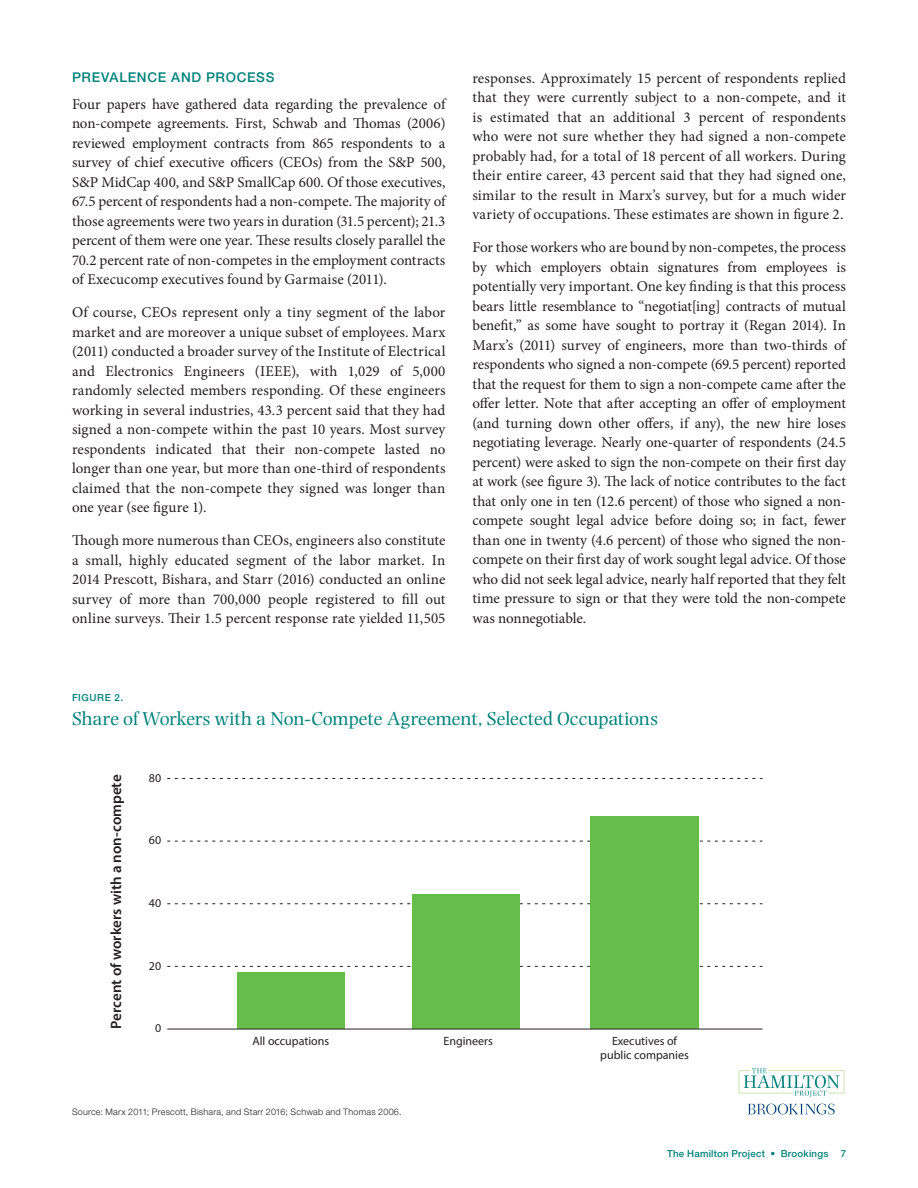
<style>
.page{position:relative;width:918px;height:1188px;background:#fff}
.page>*{position:absolute;margin:0;border:0;box-sizing:border-box;transform-origin:0 0}
.t1{font:19.5px "Photina MT Std";letter-spacing:-.005em;color:#00827a}
.t2{font:15px/19.5px "Minion Pro";color:#231f20;text-align:justify}
.t3{font:600 15px "Myriad Pro";color:#231f20}
.t4{font:500 13.5px "Helvetica Neue LT Std";letter-spacing:.05em;color:#00827a}
.t5{font:12px/14.4px "Myriad Pro";color:#231f20;text-align:center}
.t6{font:500 9.75px "Helvetica Neue LT Std";letter-spacing:.025em;color:#00827a}
.t7{font:300 9px "Helvetica Neue LT Std";letter-spacing:.025em;color:#231f20}
</style>
<div class="page">
<svg style="left:748px;top:1104px;width:87px;height:10px"></svg>
<svg style="left:739px;top:1068px;width:105px;height:29px"></svg>
<svg style="left:167px;top:966px;width:595px;height:1px"></svg>
<svg style="left:167px;top:903px;width:595px;height:1px"></svg>
<svg style="left:167px;top:841px;width:595px;height:1px"></svg>
<svg style="left:167px;top:778px;width:595px;height:1px"></svg>
<div style="left:590px;top:816px;width:109px;height:213px;background:#67bd4a"></div>
<div style="left:412px;top:894px;width:108px;height:135px;background:#67bd4a"></div>
<div style="left:237px;top:973px;width:108px;height:56px;background:#67bd4a"></div>
<hr style="left:167px;top:1029px;width:595px;height:1px;background:#231f20">
<p class="t4" style="left:72px;top:69px;width:204px">PREVALENCE AND PROCESS</p>
<p class="t2" style="left:72px;top:94px;width:375px">Four papers have gathered data regarding the prevalence of non-compete agreements. First, Schwab and Thomas (2006) reviewed employment contracts from 865 respondents to a survey of chief executive officers (CEOs) from the S&amp;P 500, S&amp;P MidCap 400, and S&amp;P SmallCap 600. Of those executives, 67.5 percent of respondents had a non-compete. The majority of those agreements were two years in duration (31.5 percent); 21.3 percent of them were one year. These results closely parallel the 70.2 percent rate of non-competes in the employment contracts of Execucomp executives found by Garmaise (2011).</p>
<p class="t2" style="left:72px;top:303px;width:375px">Of course, CEOs represent only a tiny segment of the labor market and are moreover a unique subset of employees. Marx (2011) conducted a broader survey of the Institute of Electrical and Electronics Engineers (IEEE), with 1,029 of 5,000 randomly selected members responding. Of these engineers working in several industries, 43.3 percent said that they had signed a non-compete within the past 10 years. Most survey respondents indicated that their non-compete lasted no longer than one year, but more than one-third of respondents claimed that the non-compete they signed was longer than one year (see figure 1).</p>
<p class="t2" style="left:72px;top:531px;width:375px">Though more numerous than CEOs, engineers also constitute a small, highly educated segment of the labor market. In 2014 Prescott, Bishara, and Starr (2016) conducted an online survey of more than 700,000 people registered to fill out online surveys. Their 1.5 percent response rate yielded 11,505</p>
<p class="t2" style="left:473px;top:68px;width:375px">responses. Approximately 15 percent of respondents replied that they were currently subject to a non-compete, and it is estimated that an additional 3 percent of respondents who were not sure whether they had signed a non-compete probably had, for a total of 18 percent of all workers. During their entire career, 43 percent said that they had signed one, similar to the result in Marx’s survey, but for a much wider variety of occupations. These estimates are shown in figure 2.</p>
<p class="t2" style="left:473px;top:238px;width:375px">For those workers who are bound by non-competes, the process by which employers obtain signatures from employees is potentially very important. One key finding is that this process bears little resemblance to “negotiat[ing] contracts of mutual benefit,” as some have sought to portray it (Regan 2014). In Marx’s (2011) survey of engineers, more than two-thirds of respondents who signed a non-compete (69.5 percent) reported that the request for them to sign a non-compete came after the offer letter. Note that after accepting an offer of employment (and turning down other offers, if any), the new hire loses negotiating leverage. Nearly one-quarter of respondents (24.5 percent) were asked to sign the non-compete on their first day at work (see figure 3). The lack of notice contributes to the fact that only one in ten (12.6 percent) of those who signed a non&shy;compete sought legal advice before doing so; in fact, fewer than one in twenty (4.6 percent) of those who signed the non&shy;compete on their first day of work sought legal advice. Of those who did not seek legal advice, nearly half reported that they felt time pressure to sign or that they were told the non-compete was nonnegotiable.</p>
<p class="t6" style="left:72px;top:692px;width:53px">FIGURE 2.</p>
<h1 class="t1" style="left:72px;top:708px;width:587px">Share of Workers with a Non-Compete Agreement, Selected Occupations</h1>
<p class="t3" style="left:107px;top:1029px;width:255px;rotate:-90deg">Percent of workers with a non-compete</p>
<p class="t5" style="left:149px;top:770px;width:14px">80</p>
<p class="t5" style="left:149px;top:833px;width:14px">60</p>
<p class="t5" style="left:149px;top:896px;width:14px">40</p>
<p class="t5" style="left:149px;top:958px;width:14px">20</p>
<p class="t5" style="left:155px;top:1021px;width:8px">0</p>
<p class="t5" style="left:253px;top:1033px;width:78px">All occupations</p>
<p class="t5" style="left:444px;top:1033px;width:51px">Engineers</p>
<p class="t5" style="left:600px;top:1033px;width:90px">Executives of public companies</p>
<p class="t7" style="left:72px;top:1106px;width:331px">Source: Marx 2011; Prescott, Bishara, and Starr 2016; Schwab and Thomas 2006.</p>
<p class="t6" style="left:667px;top:1147px;width:163px">The Hamilton Project • Brookings</p>
<p class="t6" style="left:841px;top:1147px;width:7px">7</p>
</div>
